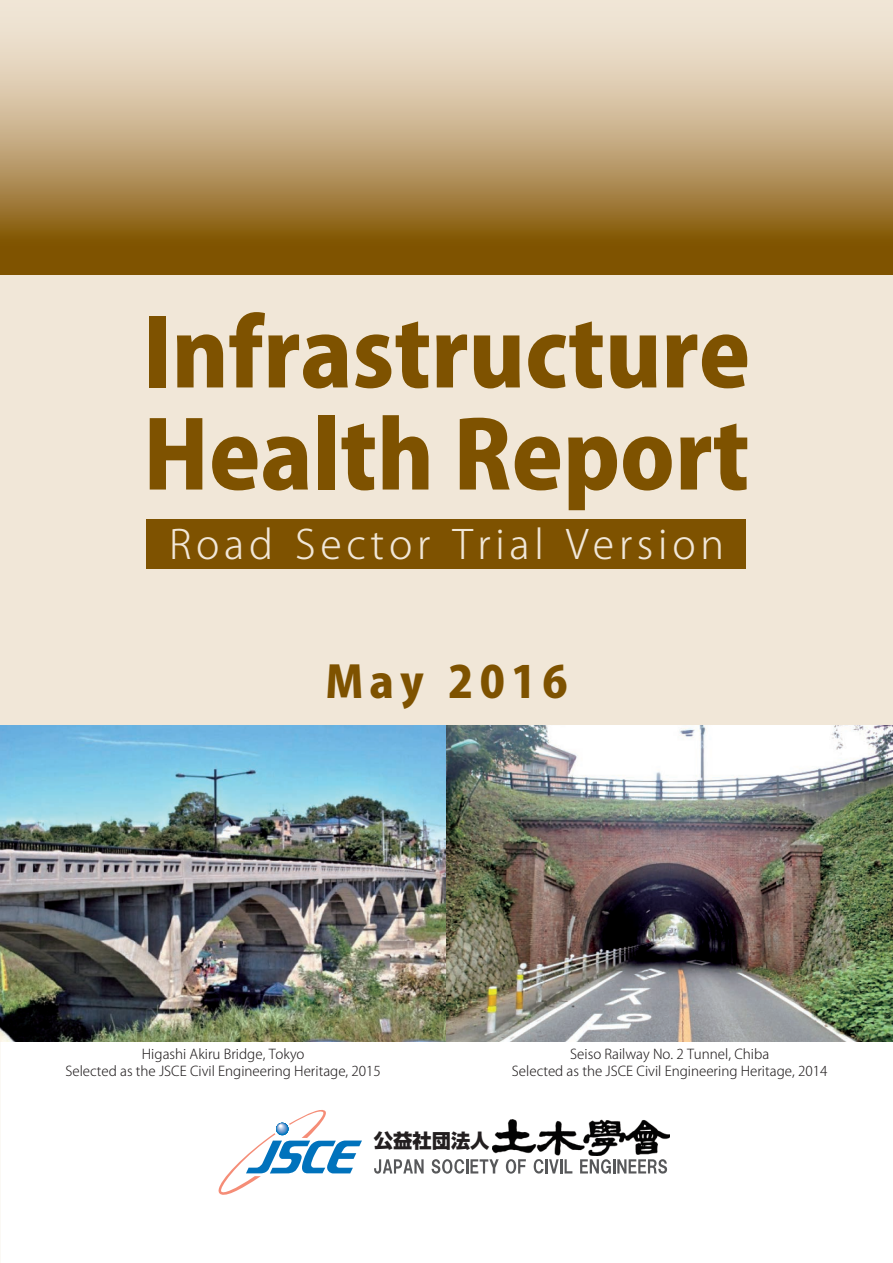
<style>
.page{position:relative;width:893px;height:1263px;background:#fff}
.page>*{position:absolute;margin:0;border:0;box-sizing:border-box;transform-origin:0 0}
.t1{font:800 92.4px/102px "Koz Go Pr 6 N";color:#7e5200}
.t2{font:800 43.5px "Koz Go Pr 6 N";letter-spacing:.14em;color:#7e5200}
.t3{font:300 39.6px "Koz Go Pr 6 N";letter-spacing:.12em;color:#f1e7d8}
.t4{font:800 19.35px "Shin Go";color:#231f20}
.t5{font:300 13.5px/16.5px "Koz Go Pr 6 N";color:#231f20;text-align:center}
</style>
<div class="page">
<div style="left:0;top:0;width:893px;height:774px;background:#f1e7d8"></div>
<svg style="left:0;top:35px;width:893px;height:239px;background:#b89b6a"></svg>
<img style="left:0;top:725px;width:446px;height:317px">
<img style="left:446px;top:725px;width:447px;height:317px">
<div style="left:147px;top:520px;width:599px;height:49px;background:#7e5200"></div>
<svg style="left:218px;top:1110px;width:144px;height:85px"></svg>
<img style="left:492px;top:1119px;width:178px;height:36px">
<svg style="left:374px;top:1159px;width:50px;height:15px"></svg>
<svg style="left:432px;top:1159px;width:67px;height:15px"></svg>
<svg style="left:506px;top:1159px;width:20px;height:15px"></svg>
<svg style="left:534px;top:1159px;width:38px;height:15px"></svg>
<svg style="left:580px;top:1159px;width:87px;height:15px"></svg>
<h1 class="t1" style="left:142px;top:305px;width:609px">Infrastructure<br>Health Report</h1>
<h3 class="t3" style="left:169px;top:523px;width:556px">Road Sector Trial Version</h3>
<h2 class="t2" style="left:325px;top:657px;width:244px">May 2016</h2>
<p class="t5" style="left:65px;top:1046px;width:317px">Higashi Akiru Bridge, Tokyo<br>Selected as the JSCE Civil Engineering Heritage, 2015</p>
<p class="t5" style="left:512px;top:1046px;width:317px">Seiso Railway No. 2 Tunnel, Chiba<br>Selected as the JSCE Civil Engineering Heritage, 2014</p>
<h3 class="t4" style="left:374px;top:1128px;width:117px">公益社団法人</h3>
</div>
